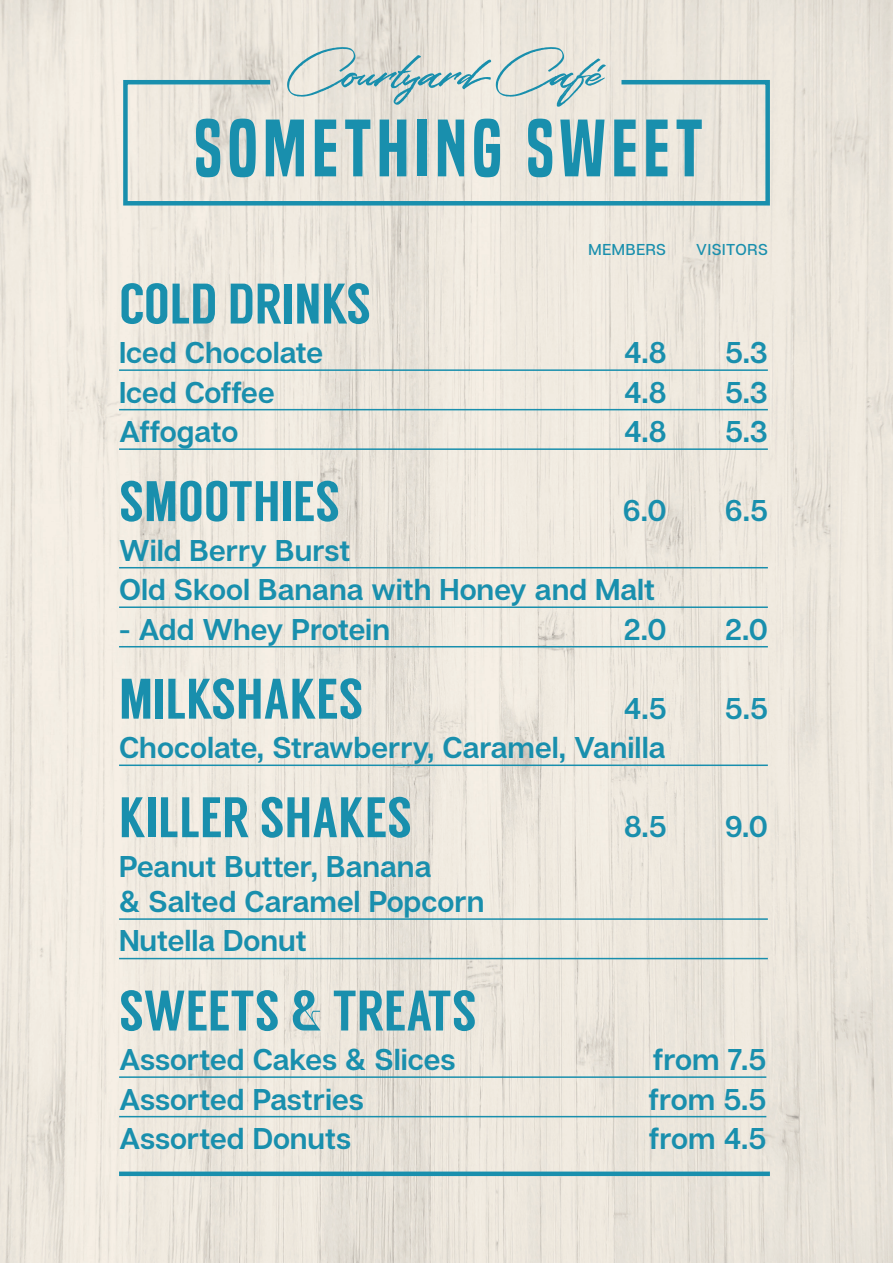
<style>
.page{position:relative;width:893px;height:1263px;background:#fff}
.page>*{position:absolute;margin:0;border:0;box-sizing:border-box;transform-origin:0 0}
.t1{font:75px "Built Titling Sb";letter-spacing:.08em;color:#198fad}
.t2{font:67.5px "Colatin";color:#198fad}
.t3{font:57px "Langdon";color:#198fad}
.t4{font:600 30px/35.2px "Articulat C Fv 2";color:#198fad}
.t5{font:500 15.75px "Articulat C Fv 2";letter-spacing:.04em;color:#198fad}
</style>
<div class="page">
<img style="left:0;top:0;width:893px;height:1263px">
<hr style="left:119px;top:369px;width:649px;height:2px;background:#198fad">
<hr style="left:119px;top:409px;width:649px;height:1px;background:#198fad">
<hr style="left:119px;top:448px;width:649px;height:2px;background:#198fad">
<hr style="left:119px;top:567px;width:649px;height:1px;background:#198fad">
<hr style="left:119px;top:606px;width:649px;height:2px;background:#198fad">
<hr style="left:119px;top:646px;width:649px;height:1px;background:#198fad">
<hr style="left:119px;top:764px;width:649px;height:2px;background:#198fad">
<hr style="left:119px;top:918px;width:649px;height:2px;background:#198fad">
<hr style="left:119px;top:958px;width:649px;height:1px;background:#198fad">
<hr style="left:119px;top:1076px;width:647px;height:2px;background:#198fad">
<hr style="left:119px;top:1116px;width:647px;height:1px;background:#198fad">
<svg style="left:121px;top:78px;width:651px;height:130px;background:#e0e1d9"></svg>
<div style="left:119px;top:1171px;width:651px;height:5px;background:#198fad"></div>
<p class="t2" style="left:287px;top:28px;width:317px">Courtyard Café</p>
<p class="t1" style="left:195px;top:104px;width:510px">SOMETHING SWEET</p>
<p class="t5" style="left:588px;top:240px;width:79px">MEMBERS</p>
<p class="t5" style="left:696px;top:240px;width:73px">VISITORS</p>
<p class="t3" style="left:119px;top:270px;width:254px">COLD DRINKS</p>
<p class="t4" style="left:119px;top:336px;width:206px">Iced Chocolate</p>
<p class="t4" style="left:624px;top:336px;width:44px">4.8</p>
<p class="t4" style="left:725px;top:336px;width:44px">5.3</p>
<p class="t4" style="left:119px;top:376px;width:157px">Iced Coffee</p>
<p class="t4" style="left:624px;top:376px;width:44px">4.8</p>
<p class="t4" style="left:725px;top:376px;width:44px">5.3</p>
<p class="t4" style="left:119px;top:415px;width:121px">Affogato</p>
<p class="t4" style="left:624px;top:415px;width:44px">4.8</p>
<p class="t4" style="left:725px;top:415px;width:44px">5.3</p>
<p class="t3" style="left:119px;top:468px;width:223px">SMOOTHIES</p>
<p class="t4" style="left:623px;top:494px;width:45px">6.0</p>
<p class="t4" style="left:725px;top:494px;width:44px">6.5</p>
<p class="t4" style="left:119px;top:534px;width:233px">Wild Berry Burst</p>
<p class="t4" style="left:119px;top:573px;width:538px">Old Skool Banana with Honey and Malt</p>
<p class="t4" style="left:119px;top:613px;width:273px">- Add Whey Protein</p>
<p class="t4" style="left:624px;top:613px;width:44px">2.0</p>
<p class="t4" style="left:725px;top:613px;width:44px">2.0</p>
<p class="t3" style="left:119px;top:666px;width:246px">MILKSHAKES</p>
<p class="t4" style="left:624px;top:692px;width:44px">4.5</p>
<p class="t4" style="left:725px;top:692px;width:44px">5.5</p>
<p class="t4" style="left:119px;top:731px;width:548px">Chocolate, Strawberry, Caramel, Vanilla</p>
<p class="t3" style="left:119px;top:784px;width:294px">KILLER SHAKES</p>
<p class="t4" style="left:624px;top:810px;width:44px">8.5</p>
<p class="t4" style="left:725px;top:810px;width:44px">9.0</p>
<p class="t4" style="left:119px;top:850px;width:367px">Peanut Butter, Banana<br>&amp; Salted Caramel Popcorn</p>
<p class="t4" style="left:119px;top:925px;width:189px">Nutella Donut</p>
<p class="t3" style="left:119px;top:977px;width:359px">SWEETS &amp; TREATS</p>
<p class="t4" style="left:119px;top:1043px;width:338px">Assorted Cakes &amp; Slices</p>
<p class="t4" style="left:653px;top:1043px;width:115px">from 7.5</p>
<p class="t4" style="left:119px;top:1083px;width:246px">Assorted Pastries</p>
<p class="t4" style="left:648px;top:1083px;width:119px">from 5.5</p>
<p class="t4" style="left:119px;top:1122px;width:233px">Assorted Donuts</p>
<p class="t4" style="left:649px;top:1122px;width:119px">from 4.5</p>
</div>
